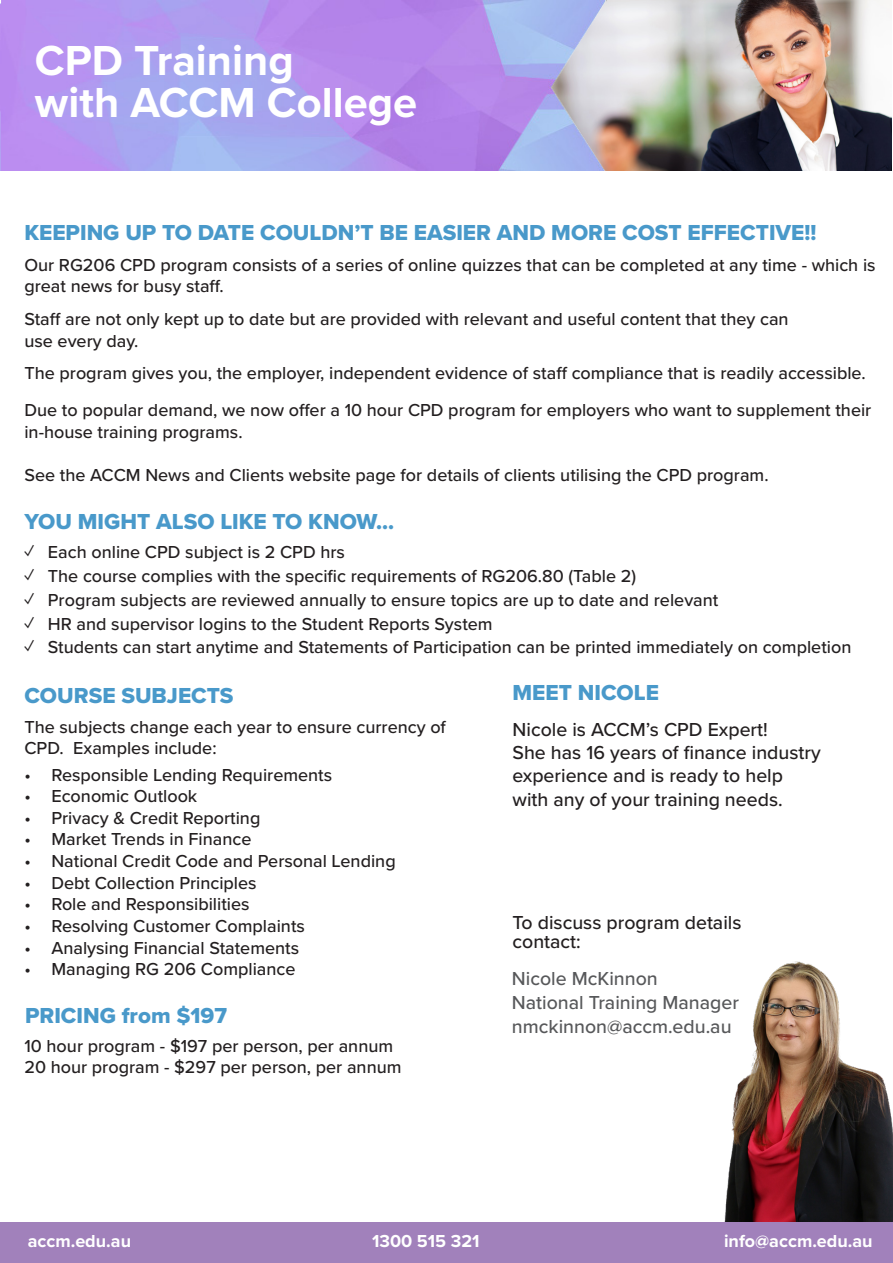
<style>
.page{position:relative;width:893px;height:1263px;background:#fff}
.page>*{position:absolute;margin:0;border:0;box-sizing:border-box;transform-origin:0 0}
.t1{font:700 43.5px "Proxima Nova";color:#fff}
.t2{font:22.5px "Proxima Nova Extrabld";color:#4999ca}
.t3{font:500 19.5px/19.5px "Proxima Nova";color:#231f20}
.t4{font:500 19.5px "Proxima Nova";color:#57585a}
.t5{font:500 18px/21.6px "Proxima Nova";color:#231f20}
.t6{font:700 18px "Proxima Nova";color:#fff}
</style>
<div class="page">
<img style="left:791px;top:0;width:100px;height:170px">
<img style="left:724px;top:961px;width:169px;height:261px">
<img style="left:0;top:0;width:791px;height:170px">
<div style="left:0;top:1222px;width:893px;height:41px;background:#a181bb"></div>
<p class="t1" style="left:35px;top:35px;width:260px">CPD Training</p>
<p class="t1" style="left:35px;top:77px;width:384px">with ACCM College</p>
<p class="t2" style="left:24px;top:219px;width:794px">KEEPING UP TO DATE COULDN’T BE EASIER AND MORE COST EFFECTIVE!!</p>
<p class="t5" style="left:24px;top:254px;width:853px">Our RG206 CPD program consists of a series of online quizzes that can be completed at any time - which is great news for busy staff.</p>
<p class="t5" style="left:24px;top:309px;width:766px">Staff are not only kept up to date but are provided with relevant and useful content that they can</p>
<p class="t5" style="left:24px;top:331px;width:116px">use every day.</p>
<p class="t5" style="left:24px;top:363px;width:843px">The program gives you, the employer, independent evidence of staff compliance that is readily accessible.</p>
<p class="t5" style="left:24px;top:400px;width:848px">Due to popular demand, we now offer a 10 hour CPD program for employers who want to supplement their</p>
<p class="t5" style="left:24px;top:421px;width:220px">in-house training programs.</p>
<p class="t5" style="left:24px;top:465px;width:746px">See the ACCM News and Clients website page for details of clients utilising the CPD program.</p>
<p class="t2" style="left:24px;top:508px;width:371px">YOU MIGHT ALSO LIKE TO KNOW...</p>
<p class="t5" style="left:24px;top:541px;width:322px">✓ Each online CPD subject is 2 CPD hrs</p>
<p class="t5" style="left:24px;top:566px;width:613px">✓ The course complies with the specific requirements of RG206.80 (Table 2)</p>
<p class="t5" style="left:24px;top:590px;width:695px">✓ Program subjects are reviewed annually to ensure topics are up to date and relevant</p>
<p class="t5" style="left:24px;top:614px;width:470px">✓ HR and supervisor logins to the Student Reports System</p>
<p class="t5" style="left:24px;top:637px;width:828px">✓ Students can start anytime and Statements of Participation can be printed immediately on completion</p>
<p class="t2" style="left:24px;top:682px;width:211px">COURSE SUBJECTS</p>
<p class="t5" style="left:24px;top:716px;width:423px">The subjects change each year to ensure currency of<br>CPD. Examples include:</p>
<p class="t5" style="left:24px;top:764px;width:309px">• Responsible Lending Requirements</p>
<p class="t5" style="left:24px;top:786px;width:174px">• Economic Outlook</p>
<p class="t5" style="left:24px;top:807px;width:237px">• Privacy &amp; Credit Reporting</p>
<p class="t5" style="left:24px;top:829px;width:228px">• Market Trends in Finance</p>
<p class="t5" style="left:24px;top:851px;width:373px">• National Credit Code and Personal Lending</p>
<p class="t5" style="left:24px;top:872px;width:234px">• Debt Collection Principles</p>
<p class="t5" style="left:24px;top:894px;width:227px">• Role and Responsibilities</p>
<p class="t5" style="left:24px;top:915px;width:282px">• Resolving Customer Complaints</p>
<p class="t5" style="left:24px;top:937px;width:276px">• Analysing Financial Statements</p>
<p class="t5" style="left:24px;top:959px;width:273px">• Managing RG 206 Compliance</p>
<p class="t2" style="left:513px;top:679px;width:148px">MEET NICOLE</p>
<p class="t3" style="left:513px;top:720px;width:257px">Nicole is ACCM’s CPD Expert!</p>
<p class="t3" style="left:513px;top:743px;width:310px">She has 16 years of finance industry</p>
<p class="t3" style="left:513px;top:766px;width:272px">experience and is ready to help</p>
<p class="t3" style="left:513px;top:790px;width:272px">with any of your training needs.</p>
<p class="t3" style="left:513px;top:913px;width:230px">To discuss program details contact:</p>
<p class="t4" style="left:512px;top:966px;width:147px">Nicole McKinnon</p>
<p class="t2" style="left:25px;top:1002px;width:204px">PRICING from $197</p>
<p class="t5" style="left:24px;top:1035px;width:370px">10 hour program - $197 per person, per annum</p>
<p class="t5" style="left:24px;top:1057px;width:379px">20 hour program - $297 per person, per annum</p>
<p class="t4" style="left:512px;top:991px;width:228px">National Training Manager</p>
<p class="t4" style="left:512px;top:1014px;width:221px">nmckinnon@accm.edu.au</p>
<p class="t6" style="left:28px;top:1230px;width:105px">accm.edu.au</p>
<p class="t6" style="left:372px;top:1230px;width:109px">1300 515 321</p>
<p class="t6" style="left:724px;top:1230px;width:150px">info@accm.edu.au</p>
</div>
